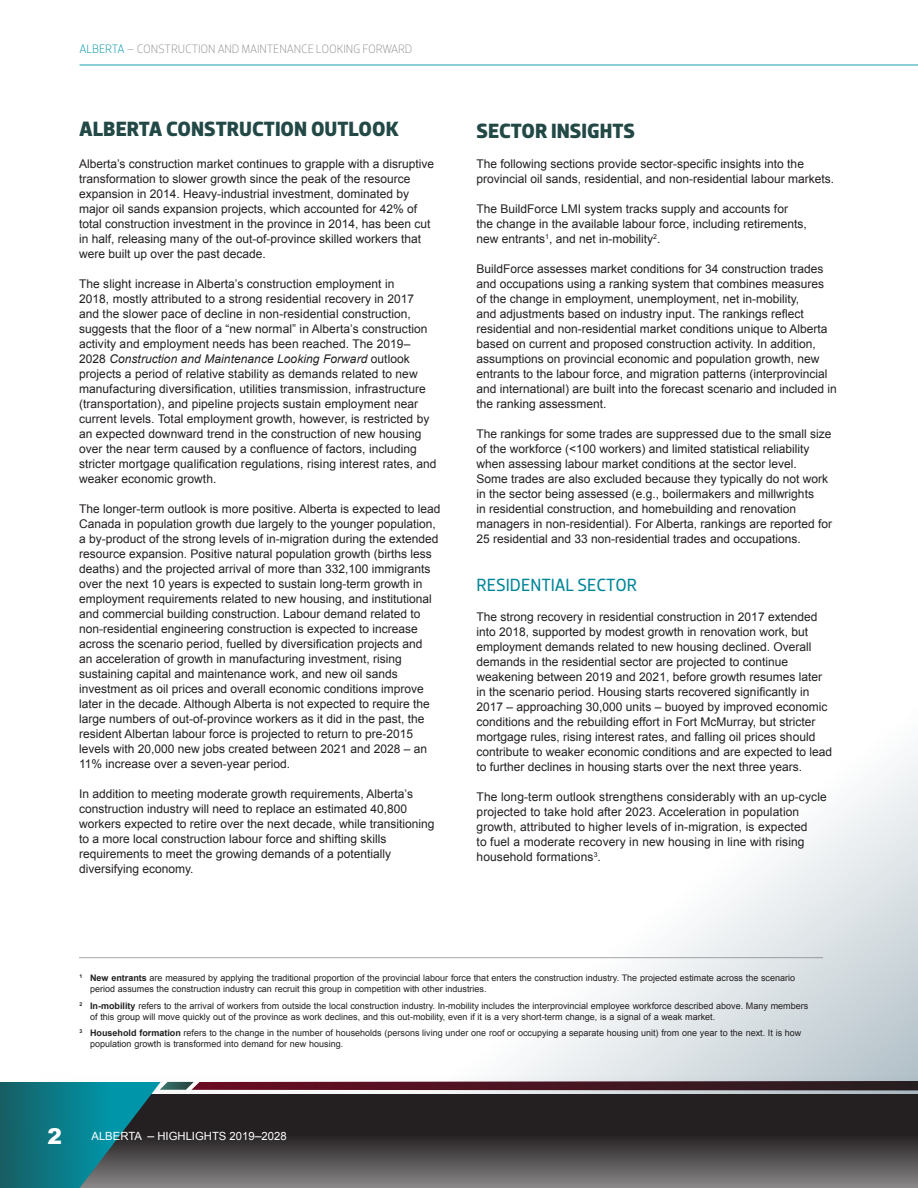
<style>
.page{position:relative;width:918px;height:1188px;background:#fff}
.page>*{position:absolute;margin:0;border:0;box-sizing:border-box;transform-origin:0 0}
.t1{font:900 21.75px "Arial";color:#fff}
.t2{font:700 21px "Dobra";color:#224946}
.t3{font:18px "Dobra";color:#008599}
.t4{font:300 12.3px "Dobra";letter-spacing:-.01em;color:#919396}
.t5{font:12px/15px "Arial";color:#231f20}
.t6{font:11.25px "Arial";color:#fff}
.t7{font:9px/10.8px "Arial";color:#231f20}
.s1{color:#0095a8}
.s2{font-style:italic}
.s3{font-weight:700}
.s4{font-size:12.3px}
</style>
<div class="page">
<svg style="left:79px;top:754px;width:839px;height:298px"></svg>
<svg style="left:0;top:1081px;width:918px;height:107px;background:#404a4d"></svg>
<hr style="left:80px;top:64px;width:838px;height:2px;background:#0095a8">
<hr style="left:79px;top:957px;width:744px;height:1px;background:#67686b">
<p class="t4" style="left:80px;top:42px;width:335px"><span class="s1">ALBERTA</span> – CONSTRUCTION AND MAINTENANCE LOOKING FORWARD</p>
<h2 class="t2" style="left:79px;top:117px;width:322px">ALBERTA CONSTRUCTION OUTLOOK</h2>
<p class="t5" style="left:79px;top:156px;width:357px">Alberta’s construction market continues to grapple with a disruptive transformation to slower growth since the peak of the resource expansion in 2014. Heavy-industrial investment, dominated by major oil sands expansion projects, which accounted for 42% of total construction investment in the province in 2014, has been cut in half, releasing many of the out-of-province skilled workers that were built up over the past decade.</p>
<p class="t5" style="left:79px;top:276px;width:359px">The slight increase in Alberta’s construction employment in<br>2018, mostly attributed to a strong residential recovery in 2017 and the slower pace of decline in non-residential construction, suggests that the floor of a “new normal” in Alberta’s construction activity and employment needs has been reached. The 2019– 2028 <span class="s2">Construction and Maintenance Looking Forward</span> outlook projects a period of relative stability as demands related to new manufacturing diversification, utilities transmission, infrastructure (transportation), and pipeline projects sustain employment near current levels. Total employment growth, however, is restricted by an expected downward trend in the construction of new housing over the near term caused by a confluence of factors, including stricter mortgage qualification regulations, rising interest rates, and weaker economic growth.</p>
<p class="t5" style="left:79px;top:501px;width:363px">The longer-term outlook is more positive. Alberta is expected to lead Canada in population growth due largely to the younger population, a by-product of the strong levels of in-migration during the extended resource expansion. Positive natural population growth (births less deaths) and the projected arrival of more than 332,100 immigrants over the next 10 years is expected to sustain long-term growth in employment requirements related to new housing, and institutional and commercial building construction. Labour demand related to non-residential engineering construction is expected to increase across the scenario period, fuelled by diversification projects and<br>an acceleration of growth in manufacturing investment, rising sustaining capital and maintenance work, and new oil sands investment as oil prices and overall economic conditions improve later in the decade. Although Alberta is not expected to require the large numbers of out-of-province workers as it did in the past, the resident Albertan labour force is projected to return to pre-2015 levels with 20,000 new jobs created between 2021 and 2028 – an 11% increase over a seven-year period.</p>
<p class="t5" style="left:79px;top:786px;width:357px">In addition to meeting moderate growth requirements, Alberta’s construction industry will need to replace an estimated 40,800 workers expected to retire over the next decade, while transitioning to a more local construction labour force and shifting skills requirements to meet the growing demands of a potentially diversifying economy.</p>
<h2 class="t2" style="left:477px;top:118px;width:160px">SECTOR INSIGHTS</h2>
<p class="t5" style="left:477px;top:156px;width:359px">The following sections provide sector-specific insights into the provincial oil sands, residential, and non-residential labour markets.</p>
<p class="t5" style="left:477px;top:201px;width:332px">The BuildForce LMI system tracks supply and accounts for the change in the available labour force, including retirements, new entrants<sup>1</sup>, and net in-mobility<sup>2</sup>.</p>
<p class="t5" style="left:477px;top:261px;width:362px">BuildForce assesses market conditions for 34 construction trades and occupations using a ranking system that combines measures of the change in employment, unemployment, net in-mobility,<br>and adjustments based on industry input. The rankings reflect residential and non-residential market conditions unique to Alberta based on current and proposed construction activity. In addition, assumptions on provincial economic and population growth, new entrants to the labour force, and migration patterns (interprovincial and international) are built into the forecast scenario and included in the ranking assessment.</p>
<p class="t5" style="left:477px;top:426px;width:357px">The rankings for some trades are suppressed due to the small size of the workforce (&lt;100 workers) and limited statistical reliability when assessing labour market conditions at the sector level.<br>Some trades are also excluded because they typically do not work in the sector being assessed (e.g., boilermakers and millwrights<br>in residential construction, and homebuilding and renovation managers in non-residential). For Alberta, rankings are reported for 25 residential and 33 non-residential trades and occupations.</p>
<h3 class="t3" style="left:477px;top:574px;width:162px">RESIDENTIAL SECTOR</h3>
<p class="t5" style="left:477px;top:609px;width:357px">The strong recovery in residential construction in 2017 extended into 2018, supported by modest growth in renovation work, but employment demands related to new housing declined. Overall demands in the residential sector are projected to continue weakening between 2019 and 2021, before growth resumes later in the scenario period. Housing starts recovered significantly in 2017 – approaching 30,000 units – buoyed by improved economic conditions and the rebuilding effort in Fort McMurray, but stricter mortgage rules, rising interest rates, and falling oil prices should contribute to weaker economic conditions and are expected to lead to further declines in housing starts over the next three years.</p>
<p class="t5" style="left:477px;top:789px;width:352px">The long-term outlook strengthens considerably with an up-cycle projected to take hold after 2023. Acceleration in population growth, attributed to higher levels of in-migration, is expected<br>to fuel a moderate recovery in new housing in line with rising household formations<sup>3</sup>.</p>
<p class="t7" style="left:90px;top:973px;width:707px;text-indent:-10px"><sup>1</sup> <span class="s3">New entrants</span> are measured by applying the traditional proportion of the provincial labour force that enters the construction industry. The projected estimate across the scenario period assumes the construction industry can recruit this group in competition with other industries.</p>
<p class="t7" style="left:90px;top:1000px;width:720px;text-indent:-10px"><sup>2</sup> <span class="s3">In-mobility</span> refers to the arrival of workers from outside the local construction industry. In-mobility includes the interprovincial employee workforce described above. Many members of this group will move quickly out of the province as work declines, and this out-mobility, even if it is a very short-term change, is a signal of a weak market.</p>
<p class="t7" style="left:90px;top:1028px;width:713px;text-indent:-10px"><sup>3</sup> <span class="s3">Household formation</span> refers to the change in the number of households (persons living under one roof or occupying a separate housing unit) from one year to the next. It is how population growth is transformed into demand for new housing.</p>
<h1 class="t1" style="left:48px;top:1120px;width:16px">2</h1>
<p class="t6" style="left:92px;top:1129px;width:197px">ALBERTA <span class="s4">–</span> HIGHLIGHTS 2019<span class="s4">–</span>2028</p>
</div>
